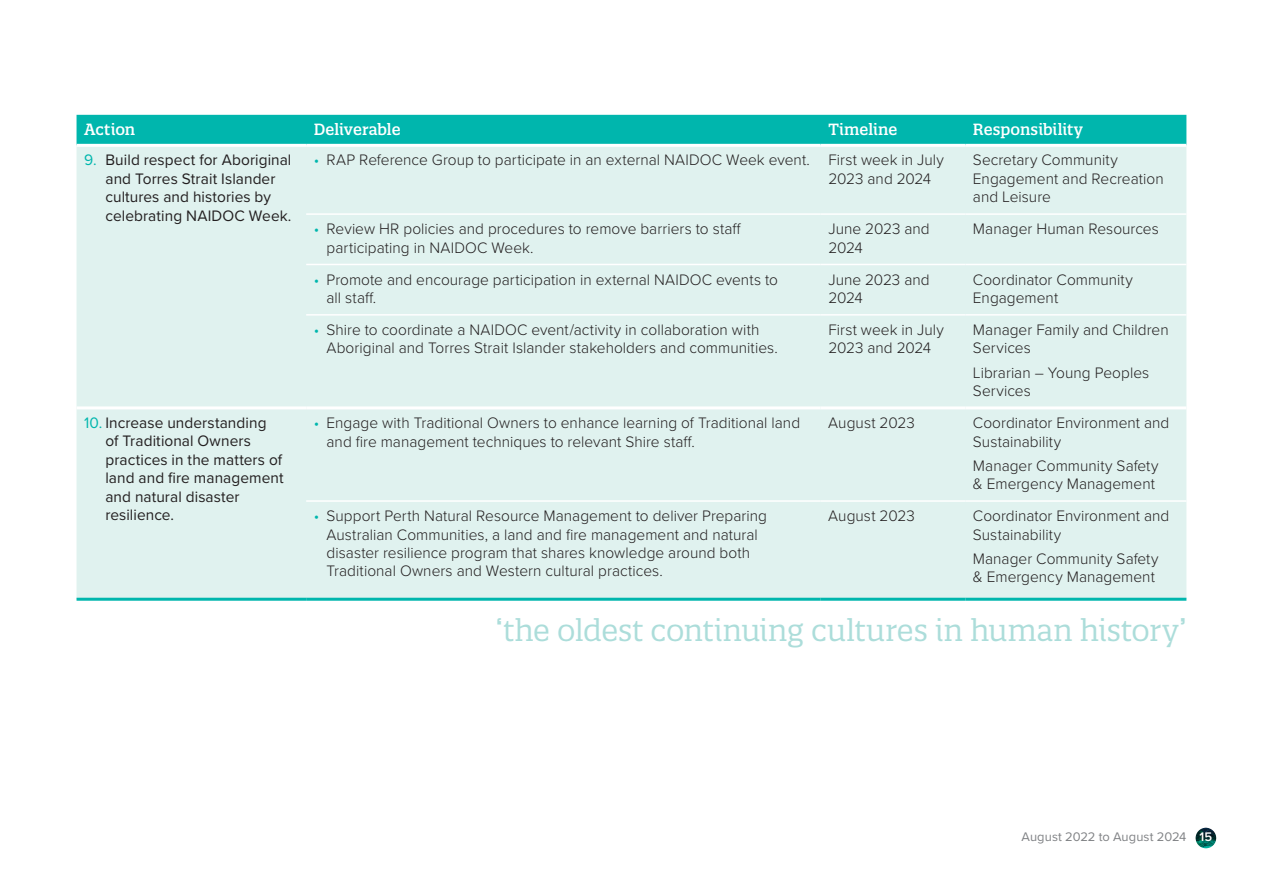
<style>
.page{position:relative;width:1263px;height:893px;background:#fff}
.page>*{position:absolute;margin:0;border:0;box-sizing:border-box;transform-origin:0 0}
.t1{font:30px "Quatro Slab";letter-spacing:-.005em;color:#acddda}
.t2{font:300 15.75px/18.5px "Proxima Nova";letter-spacing:.005em;color:#231f20}
.t3{font:15.75px/18.5px "Proxima Nova";letter-spacing:.005em;color:#231f20}
.t4{font:500 15.75px "Quatro Slab";color:#fff}
.t5{font:12.9px "Proxima Nova";letter-spacing:.005em;color:#808285}
.s1{color:#00b6ad}
.s2{font-weight:600;color:#fff}
</style>
<div class="page">
<img style="left:1195px;top:828px;width:21px;height:20px;border-radius:10px">
<div style="left:77px;top:115px;width:1109px;height:29px;background:#00b6ad"></div>
<div style="left:77px;top:147px;width:1109px;height:451px;background:#e0f2ef"></div>
<hr style="left:306px;top:213px;width:515px;height:2px;background:#fff">
<hr style="left:821px;top:213px;width:144px;height:2px;background:#fff">
<hr style="left:965px;top:213px;width:221px;height:2px;background:#fff">
<hr style="left:306px;top:264px;width:515px;height:1px;background:#fff">
<hr style="left:821px;top:264px;width:144px;height:1px;background:#fff">
<hr style="left:965px;top:264px;width:221px;height:1px;background:#fff">
<hr style="left:306px;top:500px;width:515px;height:2px;background:#fff">
<hr style="left:821px;top:500px;width:144px;height:2px;background:#fff">
<hr style="left:965px;top:500px;width:221px;height:2px;background:#fff">
<hr style="left:306px;top:598px;width:515px;height:3px;background:#00b6ad">
<hr style="left:821px;top:598px;width:144px;height:3px;background:#00b6ad">
<hr style="left:965px;top:598px;width:221px;height:3px;background:#00b6ad">
<hr style="left:77px;top:598px;width:229px;height:3px;background:#00b6ad">
<hr style="left:306px;top:314px;width:515px;height:2px;background:#fff">
<hr style="left:821px;top:314px;width:144px;height:2px;background:#fff">
<hr style="left:965px;top:314px;width:221px;height:2px;background:#fff">
<hr style="left:306px;top:406px;width:515px;height:3px;background:#fff">
<hr style="left:821px;top:406px;width:144px;height:3px;background:#fff">
<hr style="left:965px;top:406px;width:221px;height:3px;background:#fff">
<hr style="left:77px;top:406px;width:229px;height:3px;background:#fff">
<p class="t4" style="left:84px;top:120px;width:53px">Action</p>
<p class="t4" style="left:314px;top:120px;width:88px">Deliverable</p>
<p class="t4" style="left:828px;top:120px;width:70px">Timeline</p>
<p class="t4" style="left:973px;top:120px;width:111px">Responsibility</p>
<p class="t3" style="left:105px;top:150px;width:188px;text-indent:-21px"><span class="s1">9.</span> Build respect for Aboriginal and Torres Strait Islander cultures and histories by celebrating NAIDOC Week.</p>
<p class="t2" style="left:828px;top:150px;width:117px;text-indent:-514px"><span class="s1">•</span> RAP Reference Group to participate in an external NAIDOC Week event. First week in July<br>2023 and 2024</p>
<p class="t2" style="left:973px;top:150px;width:192px">Secretary Community<br>Engagement and Recreation and Leisure</p>
<p class="t2" style="left:327px;top:219px;width:416px;text-indent:-13px"><span class="s1">•</span> Review HR policies and procedures to remove barriers to staff participating in NAIDOC Week.</p>
<p class="t2" style="left:828px;top:219px;width:103px">June 2023 and<br>2024</p>
<p class="t2" style="left:973px;top:219px;width:187px">Manager Human Resources</p>
<p class="t2" style="left:327px;top:269px;width:453px;text-indent:-13px"><span class="s1">•</span> Promote and encourage participation in external NAIDOC events to all staff.</p>
<p class="t2" style="left:828px;top:269px;width:103px">June 2023 and<br>2024</p>
<p class="t2" style="left:973px;top:269px;width:161px">Coordinator Community<br>Engagement</p>
<p class="t2" style="left:327px;top:320px;width:453px;text-indent:-13px"><span class="s1">•</span> Shire to coordinate a NAIDOC event/activity in collaboration with<br>Aboriginal and Torres Strait Islander stakeholders and communities.</p>
<p class="t2" style="left:828px;top:320px;width:117px">First week in July<br>2023 and 2024</p>
<p class="t2" style="left:973px;top:320px;width:197px">Manager Family and Children<br>Services</p>
<p class="t2" style="left:973px;top:362px;width:178px">Librarian – Young Peoples<br>Services</p>
<p class="t3" style="left:105px;top:413px;width:180px;text-indent:-21px"><span class="s1">10.</span> Increase understanding of Traditional Owners practices in the matters of land and fire management and natural disaster resilience.</p>
<p class="t2" style="left:326px;top:413px;width:475px;text-indent:-13px"><span class="s1">•</span> Engage with Traditional Owners to enhance learning of Traditional land and fire management techniques to relevant Shire staff.</p>
<p class="t2" style="left:828px;top:413px;width:88px">August 2023</p>
<p class="t2" style="left:973px;top:413px;width:198px">Coordinator Environment and<br>Sustainability</p>
<p class="t2" style="left:973px;top:455px;width:187px">Manager Community Safety &amp; Emergency Management</p>
<p class="t2" style="left:326px;top:506px;width:442px;text-indent:-13px"><span class="s1">•</span> Support Perth Natural Resource Management to deliver Preparing Australian Communities, a land and fire management and natural disaster resilience program that shares knowledge around both Traditional Owners and Western cultural practices.</p>
<p class="t2" style="left:828px;top:506px;width:88px">August 2023</p>
<p class="t2" style="left:973px;top:506px;width:198px">Coordinator Environment and<br>Sustainability</p>
<p class="t2" style="left:973px;top:549px;width:187px">Manager Community Safety &amp; Emergency Management</p>
<h1 class="t1" style="left:495px;top:612px;width:692px">‘the oldest continuing cultures in human history’</h1>
<p class="t5" style="left:1021px;top:827px;width:192px">August 2022 to August 2024 <span class="s2">15</span></p>
</div>
